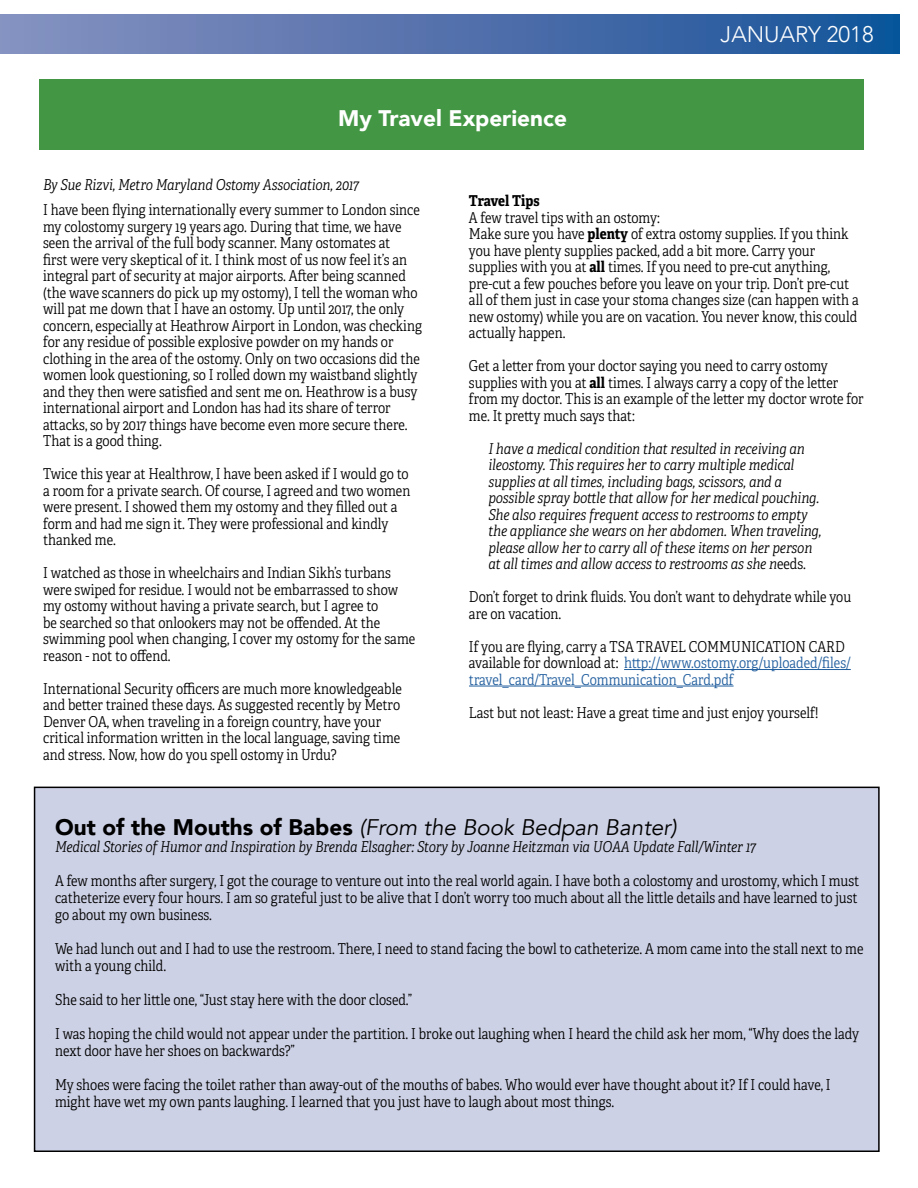
<style>
.page{position:relative;width:918px;height:1188px;background:#fff}
.page>*{position:absolute;margin:0;border:0;box-sizing:border-box;transform-origin:0 0}
.t1{font:italic 22.5px "Avenir";color:#000}
.t2{font:900 22.5px "Avenir";color:#fff}
.t3{font:300 22.5px "Avenir";color:#fff}
.t4{font:15px/16.5px "Adelle Condensed Lt";color:#000}
.t5{font:italic 15px/16.5px "Adelle Condensed Lt";color:#000}
.t6{font:15px/16.5px "Adelle Condensed Lt";color:#215e9e}
.t7{font:700 15px "Adelle Condensed";letter-spacing:-.01em;color:#000}
.s1{font-family:"Adelle Condensed";font-weight:700}
.s2{font-style:normal}
.s3{color:#000}
.s4{font-weight:900;font-style:normal}
</style>
<div class="page">
<div style="left:0;top:15px;width:899px;height:39px;background:linear-gradient(to right,#8a91c0,#165399)"></div>
<div style="left:35px;top:787px;width:844px;height:364px;background:#cdd1e5"></div>
<div style="left:34px;top:787px;width:846px;height:365px;border:2px solid #000"></div>
<div style="left:40px;top:79px;width:824px;height:70px;background:#439644"></div>
<hr style="left:624px;top:669px;width:227px;height:1px;background:#215e9e">
<hr style="left:469px;top:686px;width:265px;height:1px;background:#215e9e">
<h1 class="t2" style="left:338px;top:99px;width:230px">My Travel Experience</h1>
<h1 class="t3" style="left:721px;top:21px;width:155px">JANUARY 2018</h1>
<p class="t5" style="left:43px;top:175px;width:317px">By Sue Rizvi, Metro Maryland Ostomy Association, 2017</p>
<p class="t4" style="left:43px;top:201px;width:380px">I have been flying internationally every summer to London since my colostomy surgery 19 years ago. During that time, we have seen the arrival of the full body scanner. Many ostomates at<br>first were very skeptical of it. I think most of us now feel it’s an integral part of security at major airports. After being scanned (the wave scanners do pick up my ostomy), I tell the woman who will pat me down that I have an ostomy. Up until 2017, the only concern, especially at Heathrow Airport in London, was checking for any residue of possible explosive powder on my hands or clothing in the area of the ostomy. Only on two occasions did the women look questioning, so I rolled down my waistband slightly and they then were satisfied and sent me on. Heathrow is a busy international airport and London has had its share of terror attacks, so by 2017 things have become even more secure there.<br>That is a good thing.</p>
<p class="t4" style="left:43px;top:465px;width:369px">Twice this year at Healthrow, I have been asked if I would go to a room for a private search. Of course, I agreed and two women were present. I showed them my ostomy and they filled out a form and had me sign it. They were professional and kindly thanked me.</p>
<p class="t4" style="left:43px;top:564px;width:374px">I watched as those in wheelchairs and Indian Sikh’s turbans were swiped for residue. I would not be embarrassed to show my ostomy without having a private search, but I agree to<br>be searched so that onlookers may not be offended. At the swimming pool when changing, I cover my ostomy for the same reason - not to offend.</p>
<p class="t4" style="left:43px;top:680px;width:360px">International Security officers are much more knowledgeable and better trained these days. As suggested recently by Metro Denver OA, when traveling in a foreign country, have your critical information written in the local language, saving time and stress. Now, how do you spell ostomy in Urdu?</p>
<p class="t7" style="left:469px;top:190px;width:72px">Travel Tips</p>
<p class="t4" style="left:469px;top:209px;width:391px">A few travel tips with an ostomy:<br>Make sure you have <span class="s1">plenty</span> of extra ostomy supplies. If you think you have plenty supplies packed, add a bit more. Carry your supplies with you at <span class="s1">all</span> times. If you need to pre-cut anything, pre-cut a few pouches before you leave on your trip. Don’t pre-cut all of them just in case your stoma changes size (can happen with a new ostomy) while you are on vacation. You never know, this could actually happen.</p>
<p class="t4" style="left:469px;top:357px;width:396px">Get a letter from your doctor saying you need to carry ostomy supplies with you at <span class="s1">all</span> times. I always carry a copy of the letter from my doctor. This is an example of the letter my doctor wrote for me. It pretty much says that:</p>
<p class="t5" style="left:488px;top:439px;width:334px">I have a medical condition that resulted in receiving an ileostomy. This requires her to carry multiple medical supplies at all times, including bags, scissors, and a possible spray bottle that allow for her medical pouching.<br>She also requires frequent access to restrooms to empty the appliance she wears on her abdomen. When traveling, please allow her to carry all of these items on her person at all times and allow access to restrooms as she n<span class="s2">eeds.</span></p>
<p class="t4" style="left:469px;top:588px;width:384px">Don’t forget to drink fluids. You don’t want to dehydrate while you are on vacation.</p>
<p class="t6" style="left:469px;top:638px;width:383px"><span class="s3">If you are flying, carry a TSA TRAVEL COMMUNICATION CARD available for download at:</span> http://www.ostomy.org/uploaded/files/ travel_card/Travel_Communication_Card.pdf</p>
<p class="t4" style="left:469px;top:704px;width:351px">Last but not least: Have a great time and just enjoy yourself!</p>
<h1 class="t1" style="left:55px;top:814px;width:623px"><span class="s4">Out of the Mouths of Babes</span> (From the Book Bedpan Banter)</h1>
<p class="t5" style="left:55px;top:838px;width:702px">Medical Stories of Humor and Inspiration by Brenda Elsagher: Story by Joanne Heitzman via UOAA Update Fall/Winter 17</p>
<p class="t4" style="left:55px;top:871px;width:806px;line-height:17.2px;text-align:justify">A few months after surgery, I got the courage to venture out into the real world again. I have both a colostomy and urostomy, which I must catheterize every four hours. I am so grateful just to be alive that I don’t worry too much about all the little details and have learned to just go about my own business.</p>
<p class="t4" style="left:55px;top:940px;width:810px;line-height:17.2px">We had lunch out and I had to use the restroom. There, I need to stand facing the bowl to catheterize. A mom came into the stall next to me with a young child.</p>
<p class="t4" style="left:55px;top:991px;width:359px">She said to her little one, “Just stay here with the door closed.”</p>
<p class="t4" style="left:55px;top:1024px;width:806px;line-height:17.2px">I was hoping the child would not appear under the partition. I broke out laughing when I heard the child ask her mom, “Why does the lady next door have her shoes on backwards?”</p>
<p class="t4" style="left:55px;top:1075px;width:777px;line-height:17.2px">My shoes were facing the toilet rather than away-out of the mouths of babes. Who would ever have thought about it? If I could have, I might have wet my own pants laughing. I learned that you just have to laugh about most things.</p>
</div>
